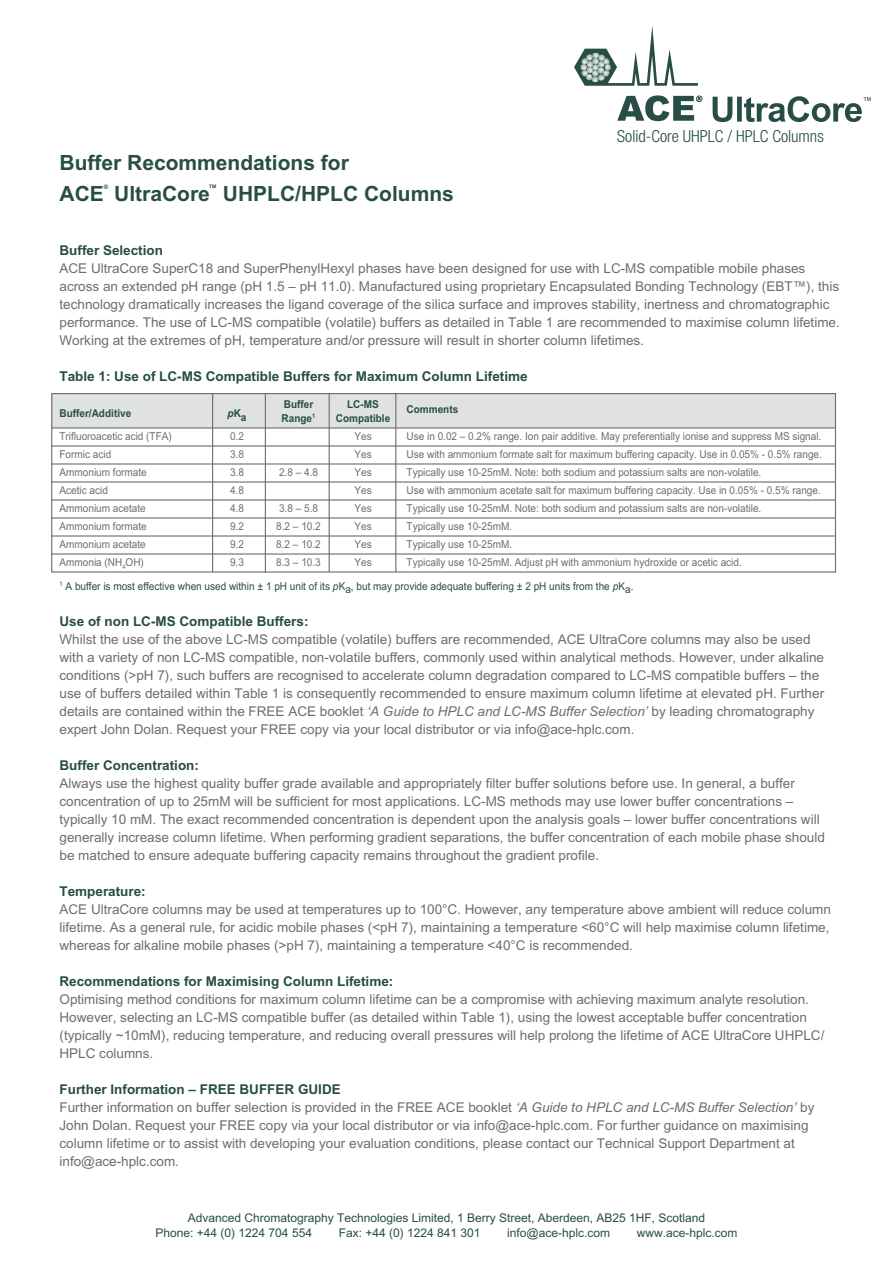
<style>
.page{position:relative;width:893px;height:1263px;background:#fff}
.page>*{position:absolute;margin:0;border:0;box-sizing:border-box;transform-origin:0 0}
.t1{font:700 21px/31.5px "M Arial";color:#274d46}
.t2{font:300 condensed 16.65px "Helvetica Neue";color:#274d46}
.t3{font:13.5px/18px "M Arial";color:#6c6d70}
.t4{font:700 13.5px "M Arial";color:#274d46}
.t5{font:12px/14.4px "M Arial";color:#274d46}
.t6{font:10.8px "M Arial";color:#6c6d70;scale:.92 1}
.t7{font:10.8px "M Arial";color:#274d46;scale:.92 1}
.t8{font:700 10.8px "M Arial";color:#274d46;scale:.92 1}
.t9{font:700 9px "M Arial";color:#274d46}
.t10{font:700 6.15px "M Arial";color:#274d46}
.s1{font-style:italic}
.s2{font-weight:700;color:#274d46}
</style>
<div class="page">
<div style="left:52px;top:394px;width:784px;height:34px;background:#dfe2e1"></div>
<svg style="left:617px;top:95px;width:85px;height:26px"></svg>
<svg style="left:713px;top:96px;width:158px;height:26px"></svg>
<svg style="left:574px;top:26px;width:124px;height:60px"></svg>
<div style="left:51px;top:393px;width:785px;height:180px;border:1px solid #6c6d70"></div>
<hr style="left:212px;top:393px;width:1px;height:179px;background:#6c6d70">
<hr style="left:265px;top:393px;width:1px;height:180px;background:#6c6d70">
<hr style="left:329px;top:393px;width:1px;height:179px;background:#6c6d70">
<hr style="left:395px;top:393px;width:1px;height:179px;background:#6c6d70">
<hr style="left:51px;top:427px;width:785px;height:2px;background:#6c6d70">
<hr style="left:51px;top:445px;width:785px;height:2px;background:#6c6d70">
<hr style="left:51px;top:463px;width:785px;height:2px;background:#6c6d70">
<hr style="left:51px;top:481px;width:785px;height:2px;background:#6c6d70">
<hr style="left:51px;top:499px;width:785px;height:2px;background:#6c6d70">
<hr style="left:51px;top:517px;width:785px;height:2px;background:#6c6d70">
<hr style="left:51px;top:535px;width:785px;height:2px;background:#6c6d70">
<hr style="left:51px;top:553px;width:785px;height:2px;background:#6c6d70">
<h1 class="t1" style="left:60px;top:146px;width:291px">Buffer Recommendations for<br>ACE</h1>
<p class="t10" style="left:104px;top:183px;width:6px">®</p>
<h1 class="t1" style="left:114px;top:178px;width:97px">UltraCore</h1>
<p class="t9" style="left:208px;top:182px;width:10px">™</p>
<h1 class="t1" style="left:223px;top:178px;width:232px">UHPLC/HPLC Columns</h1>
<p class="t2" style="left:617px;top:126px;width:208px">Solid-Core UHPLC / HPLC Columns</p>
<p class="t4" style="left:60px;top:243px;width:105px">Buffer Selection</p>
<p class="t3" style="left:60px;top:259px;width:782px">ACE UltraCore SuperC18 and SuperPhenylHexyl phases have been designed for use with LC-MS compatible mobile phases across an extended pH range (pH 1.5 – pH 11.0). Manufactured using proprietary Encapsulated Bonding Technology (EBT™), this technology dramatically increases the ligand coverage of the silica surface and improves stability, inertness and chromatographic performance. The use of LC-MS compatible (volatile) buffers as detailed in Table 1 are recommended to maximise column lifetime.<br>Working at the extremes of pH, temperature and/or pressure will result in shorter column lifetimes.</p>
<p class="t4" style="left:60px;top:369px;width:470px">Table 1: Use of LC-MS Compatible Buffers for Maximum Column Lifetime</p>
<p class="t8" style="left:60px;top:407px;width:79px">Buffer/Additive</p>
<p class="t8" style="left:228px;top:409px;width:22px"><sup>p</sup>Ka</p>
<p class="t8" style="left:284px;top:398px;width:34px">Buffer</p>
<p class="t8" style="left:347px;top:398px;width:36px">LC-MS</p>
<p class="t8" style="left:282px;top:412px;width:38px">Range<sup>1</sup></p>
<p class="t8" style="left:336px;top:412px;width:61px">Compatible</p>
<p class="t8" style="left:407px;top:403px;width:58px">Comments</p>
<p class="t6" style="left:60px;top:430px;width:124px">Trifluoroacetic acid (TFA)</p>
<p class="t6" style="left:230px;top:430px;width:17px">0.2</p>
<p class="t6" style="left:354px;top:430px;width:20px">Yes</p>
<p class="t6" style="left:407px;top:430px;width:452px">Use in 0.02 – 0.2% range. Ion pair additive. May preferentially ionise and suppress MS signal.</p>
<p class="t6" style="left:60px;top:448px;width:58px">Formic acid</p>
<p class="t6" style="left:230px;top:448px;width:17px">3.8</p>
<p class="t6" style="left:354px;top:448px;width:20px">Yes</p>
<p class="t6" style="left:407px;top:448px;width:453px">Use with ammonium formate salt for maximum buffering capacity. Use in 0.05% - 0.5% range.</p>
<p class="t6" style="left:60px;top:466px;width:96px">Ammonium formate</p>
<p class="t6" style="left:230px;top:466px;width:17px">3.8</p>
<p class="t6" style="left:279px;top:466px;width:44px">2.8 – 4.8</p>
<p class="t6" style="left:354px;top:466px;width:20px">Yes</p>
<p class="t6" style="left:407px;top:466px;width:387px">Typically use 10-25mM. Note: both sodium and potassium salts are non-volatile.</p>
<p class="t6" style="left:60px;top:484px;width:54px">Acetic acid</p>
<p class="t6" style="left:230px;top:484px;width:17px">4.8</p>
<p class="t6" style="left:354px;top:484px;width:20px">Yes</p>
<p class="t6" style="left:407px;top:484px;width:452px">Use with ammonium acetate salt for maximum buffering capacity. Use in 0.05% - 0.5% range.</p>
<p class="t6" style="left:60px;top:502px;width:95px">Ammonium acetate</p>
<p class="t6" style="left:230px;top:502px;width:17px">4.8</p>
<p class="t6" style="left:279px;top:502px;width:44px">3.8 – 5.8</p>
<p class="t6" style="left:354px;top:502px;width:20px">Yes</p>
<p class="t6" style="left:407px;top:502px;width:387px">Typically use 10-25mM. Note: both sodium and potassium salts are non-volatile.</p>
<p class="t6" style="left:60px;top:520px;width:96px">Ammonium formate</p>
<p class="t6" style="left:230px;top:520px;width:17px">9.2</p>
<p class="t6" style="left:276px;top:520px;width:50px">8.2 – 10.2</p>
<p class="t6" style="left:354px;top:520px;width:20px">Yes</p>
<p class="t6" style="left:407px;top:520px;width:116px">Typically use 10-25mM.</p>
<p class="t6" style="left:60px;top:538px;width:95px">Ammonium acetate</p>
<p class="t6" style="left:230px;top:538px;width:17px">9.2</p>
<p class="t6" style="left:276px;top:538px;width:50px">8.2 – 10.2</p>
<p class="t6" style="left:354px;top:538px;width:20px">Yes</p>
<p class="t6" style="left:407px;top:538px;width:116px">Typically use 10-25mM.</p>
<p class="t6" style="left:60px;top:556px;width:93px">Ammonia (NH<sub>4</sub>OH)</p>
<p class="t6" style="left:230px;top:556px;width:17px">9.3</p>
<p class="t6" style="left:276px;top:556px;width:50px">8.3 – 10.3</p>
<p class="t6" style="left:354px;top:556px;width:20px">Yes</p>
<p class="t6" style="left:407px;top:556px;width:366px">Typically use 10-25mM. Adjust pH with ammonium hydroxide or acetic acid.</p>
<p class="t7" style="left:60px;top:580px;width:625px"><sup>1</sup> A buffer is most effective when used within ± 1 pH unit of its <span class="s1">p</span>Ka, but may provide adequate buffering ± 2 pH units from the <span class="s1">p</span>Ka.</p>
<p class="t4" style="left:60px;top:613px;width:251px">Use of non LC-MS Compatible Buffers:</p>
<p class="t3" style="left:60px;top:630px;width:766px">Whilst the use of the above LC-MS compatible (volatile) buffers are recommended, ACE UltraCore columns may also be used with a variety of non LC-MS compatible, non-volatile buffers, commonly used within analytical methods. However, under alkaline conditions (&gt;pH 7), such buffers are recognised to accelerate column degradation compared to LC-MS compatible buffers – the use of buffers detailed within Table 1 is consequently recommended to ensure maximum column lifetime at elevated pH. Further details are contained within the FREE ACE booklet <span class="s1">‘A Guide to HPLC and LC-MS Buffer Selection’</span> by leading chromatography expert John Dolan. Request your FREE copy via your local distributor or via info@ace-hplc.com.</p>
<p class="t4" style="left:60px;top:757px;width:141px">Buffer Concentration:</p>
<p class="t3" style="left:60px;top:774px;width:767px">Always use the highest quality buffer grade available and appropriately filter buffer solutions before use. In general, a buffer concentration of up to 25mM will be sufficient for most applications. LC-MS methods may use lower buffer concentrations – typically 10 mM. The exact recommended concentration is dependent upon the analysis goals – lower buffer concentrations will generally increase column lifetime. When performing gradient separations, the buffer concentration of each mobile phase should be matched to ensure adequate buffering capacity remains throughout the gradient profile.</p>
<p class="t4" style="left:60px;top:883px;width:88px">Temperature:</p>
<p class="t3" style="left:60px;top:900px;width:773px;text-align:justify">ACE UltraCore columns may be used at temperatures up to 100°C. However, any temperature above ambient will reduce column lifetime. As a general rule, for acidic mobile phases (&lt;pH 7), maintaining a temperature &lt;60°C will help maximise column lifetime, whereas for alkaline mobile phases (&gt;pH 7), maintaining a temperature &lt;40°C is recommended.</p>
<p class="t4" style="left:60px;top:973px;width:335px">Recommendations for Maximising Column Lifetime:</p>
<p class="t3" style="left:60px;top:990px;width:766px">Optimising method conditions for maximum column lifetime can be a compromise with achieving maximum analyte resolution.<br>However, selecting an LC-MS compatible buffer (as detailed within Table 1), using the lowest acceptable buffer concentration (typically ~10mM), reducing temperature, and reducing overall pressures will help prolong the lifetime of ACE UltraCore UHPLC/ HPLC columns.</p>
<p class="t3" style="left:60px;top:1080px;width:756px"><span class="s2">Further Information – FREE BUFFER GUIDE<br></span>Further information on buffer selection is provided in the FREE ACE booklet <span class="s1">‘A Guide to HPLC and LC-MS Buffer Selection’</span> by John Dolan. Request your FREE copy via your local distributor or via info@ace-hplc.com. For further guidance on maximising column lifetime or to assist with developing your evaluation conditions, please contact our Technical Support Department at info@ace-hplc.com.</p>
<p class="t5" style="left:156px;top:1211px;width:551px;text-indent:32px">Advanced Chromatography Technologies Limited, 1 Berry Street, Aberdeen, AB25 1HF, Scotland<br>Phone: +44 (0) 1224 704 554</p>
<p class="t5" style="left:339px;top:1225px;width:143px">Fax: +44 (0) 1224 841 301</p>
<p class="t5" style="left:507px;top:1225px;width:104px">info@ace-hplc.com</p>
<p class="t5" style="left:637px;top:1225px;width:102px">www.ace-hplc.com</p>
</div>
